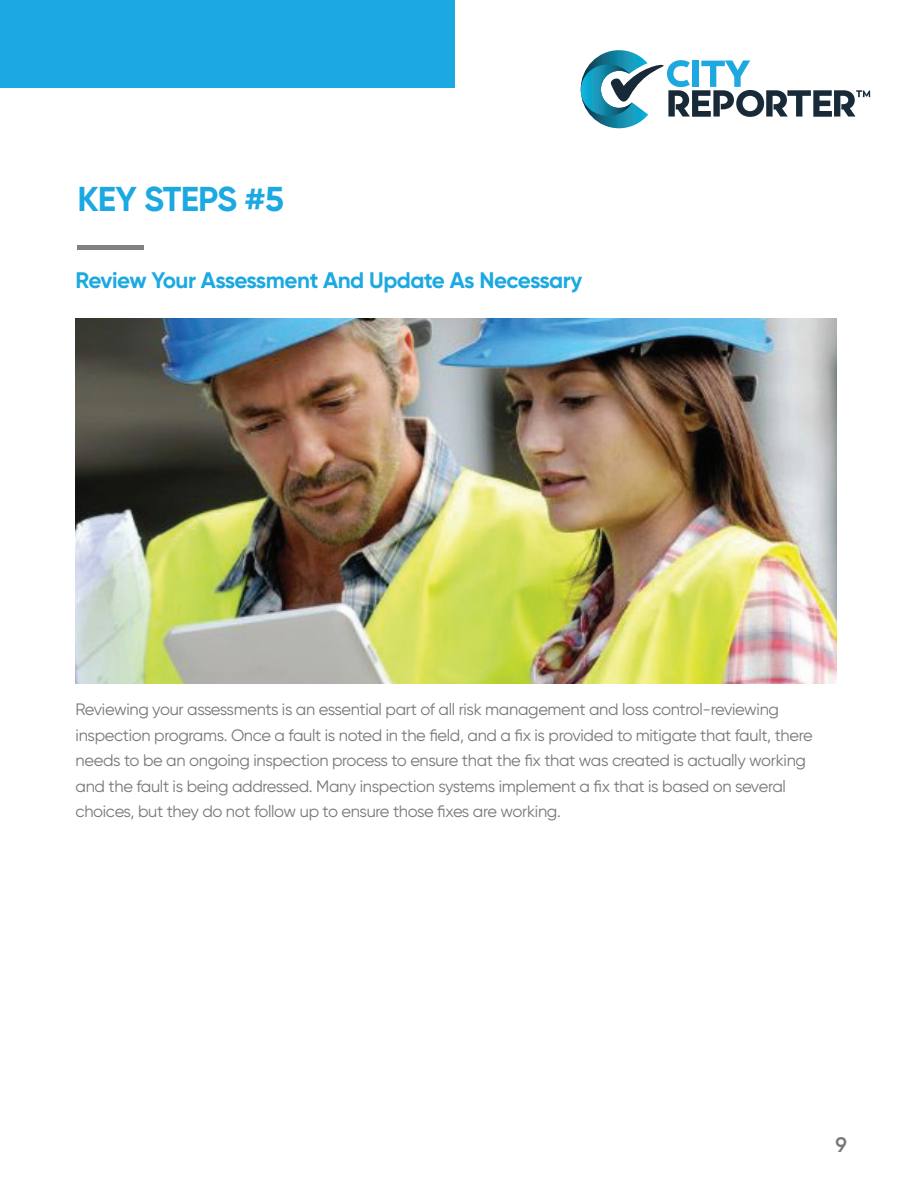
<style>
.page{position:relative;width:918px;height:1188px;background:#fff}
.page>*{position:absolute;margin:0;border:0;box-sizing:border-box;transform-origin:0 0}
.t1{font:700 34.5px "Gilroy";letter-spacing:-.02em;color:#1ca9e1}
.t2{font:700 22.5px "Gilroy";letter-spacing:-.02em;color:#1ca9e1}
.t3{font:600 21px "Gilroy";color:#787877}
.t4{font:16.5px/25.5px "Gilroy";letter-spacing:-.02em;color:#787877}
</style>
<div class="page">
<svg style="left:581px;top:50px;width:289px;height:78px"></svg>
<div style="left:0;top:0;width:454px;height:88px;background:#1ca9e1"></div>
<hr style="left:77px;top:245px;width:67px;height:4px;background:#808180">
<img style="left:76px;top:319px;width:761px;height:365px">
<h1 class="t1" style="left:77px;top:177px;width:208px">KEY STEPS #5</h1>
<h2 class="t2" style="left:76px;top:266px;width:508px">Review Your Assessment And Update As Necessary</h2>
<p class="t4" style="left:76px;top:697px;width:739px">Reviewing your assessments is an essential part of all risk management and loss control-reviewing inspection programs. Once a fault is noted in the field, and a fix is provided to mitigate that fault, there needs to be an ongoing inspection process to ensure that the fix that was created is actually working and the fault is being addressed. Many inspection systems implement a fix that is based on several choices, but they do not follow up to ensure those fixes are working.</p>
<p class="t3" style="left:835px;top:1132px;width:13px">9</p>
</div>
